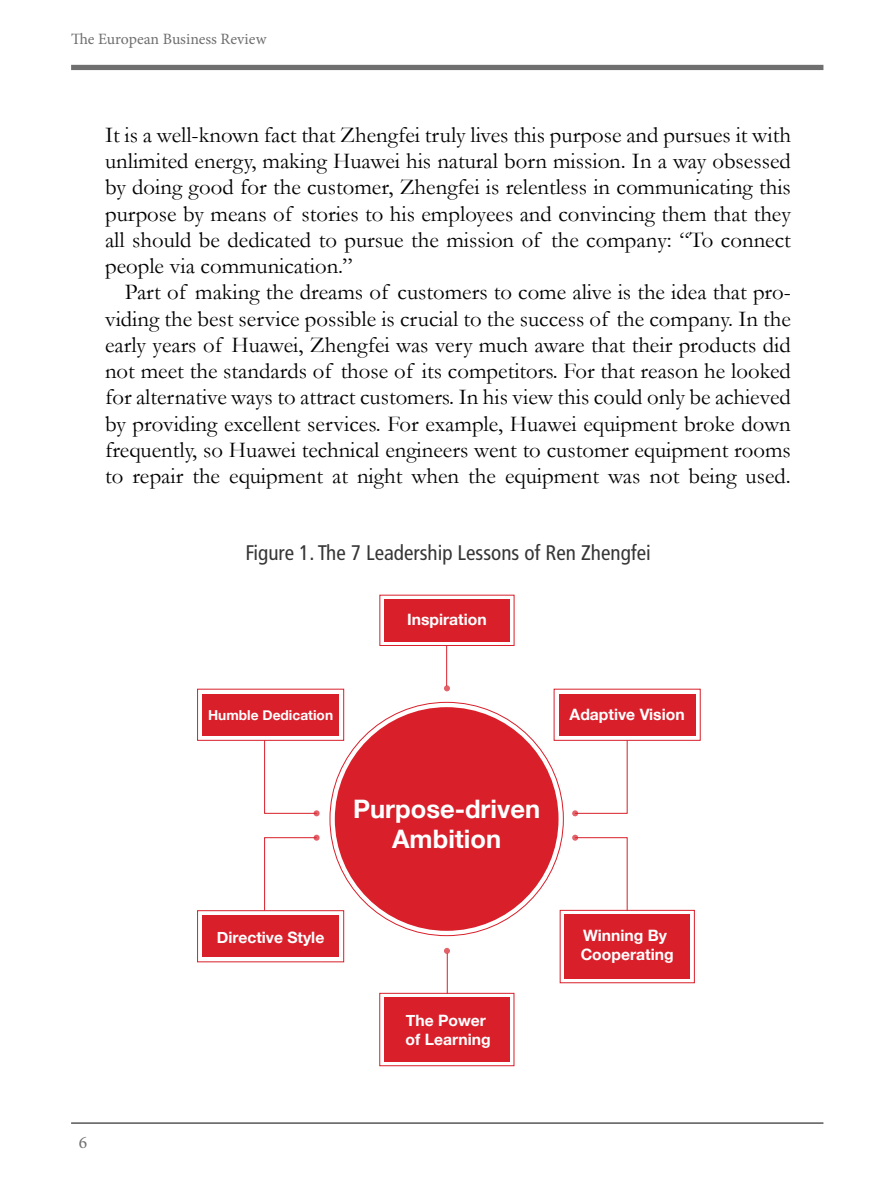
<style>
.page{position:relative;width:896px;height:1191px;background:#fff}
.page>*{position:absolute;margin:0;border:0;box-sizing:border-box;transform-origin:0 0}
.t1{font:700 25.55px/30.6px "Helvetica Neue";color:#fff;text-align:center}
.t2{font:22.75px/26.2px "Garamond";color:#000;text-align:justify}
.t3{font:condensed 21.18px "Frutiger";color:#373636}
.t4{font:17.5px "Minion Pro";color:#706f6f}
.t5{font:700 15.75px/18.7px "Helvetica Neue";color:#fff}
.t6{font:15.75px "Minion Pro";color:#706f6f}
.t7{font:700 13.65px "Helvetica Neue";color:#fff}
</style>
<div class="page">
<div style="left:71px;top:65px;width:752px;height:5px;background:#706f6f"></div>
<hr style="left:71px;top:1122px;width:752px;height:2px;background:#706f6f">
<div style="left:558px;top:694px;width:137px;height:41px;background:#d81f2a"></div>
<div style="left:335px;top:707px;width:223px;height:223px;background:#d81f2a;border-radius:50%"></div>
<div style="left:384px;top:599px;width:125px;height:42px;background:#d81f2a"></div>
<div style="left:379px;top:594px;width:135px;height:52px;border:1px solid #d81f2a"></div>
<hr style="left:446px;top:645px;width:1px;height:41px;background:#d81f2a">
<svg style="left:444px;top:685px;width:6px;height:6px"></svg>
<div style="left:384px;top:997px;width:125px;height:65px;background:#d81f2a"></div>
<div style="left:379px;top:992px;width:135px;height:74px;border:1px solid #d81f2a"></div>
<div style="left:564px;top:914px;width:126px;height:65px;background:#d81f2a"></div>
<hr style="left:446px;top:953px;width:1px;height:40px;background:#d81f2a">
<svg style="left:444px;top:948px;width:6px;height:6px"></svg>
<svg style="left:572px;top:739px;width:56px;height:77px"></svg>
<svg style="left:572px;top:834px;width:56px;height:77px"></svg>
<div style="left:202px;top:694px;width:137px;height:41px;background:#d81f2a"></div>
<div style="left:197px;top:688px;width:147px;height:53px;border:1px solid #d81f2a"></div>
<svg style="left:264px;top:834px;width:55px;height:76px"></svg>
<div style="left:202px;top:915px;width:137px;height:42px;background:#d81f2a"></div>
<div style="left:197px;top:910px;width:147px;height:52px;border:1px solid #d81f2a"></div>
<svg style="left:263px;top:739px;width:56px;height:77px"></svg>
<p class="t6" style="left:71px;top:29px;width:197px">The European Business Review</p>
<p class="t2" style="left:105px;top:121px;width:687px">It is a well-known fact that Zhengfei truly lives this purpose and pursues it with unlimited energy, making Huawei his natural born mission. In a way obsessed by doing good for the customer, Zhengfei is relentless in communicating this purpose by means of stories to his employees and convincing them that they all should be dedicated to pursue the mission of the company: “To connect people via communication.”</p>
<p class="t2" style="left:105px;top:279px;width:687px;text-indent:20px">Part of making the dreams of customers to come alive is the idea that pro&shy;viding the best service possible is crucial to the success of the company. In the early years of Huawei, Zhengfei was very much aware that their products did not meet the standards of those of its competitors. For that reason he looked for alternative ways to attract customers. In his view this could only be achieved by providing excellent services. For example, Huawei equipment broke down frequently, so Huawei technical engineers went to customer equipment rooms to repair the equipment at night when the equipment was not being used.</p>
<p class="t3" style="left:245px;top:540px;width:407px">Figure 1. The 7 Leadership Lessons of Ren Zhengfei</p>
<p class="t4" style="left:79px;top:1131px;width:10px">6</p>
<p class="t5" style="left:407px;top:611px;width:81px">Inspiration</p>
<p class="t7" style="left:208px;top:704px;width:126px">Humble Dedication</p>
<p class="t1" style="left:353px;top:794px;width:188px">Purpose-driven<br>Ambition</p>
<p class="t5" style="left:569px;top:705px;width:116px">Adaptive Vision</p>
<p class="t5" style="left:217px;top:928px;width:109px">Directive Style</p>
<p class="t5" style="left:405px;top:1011px;width:87px">The Power of Learning</p>
<p class="t5" style="left:580px;top:927px;width:94px">Winning By<br>Cooperating</p>
</div>
